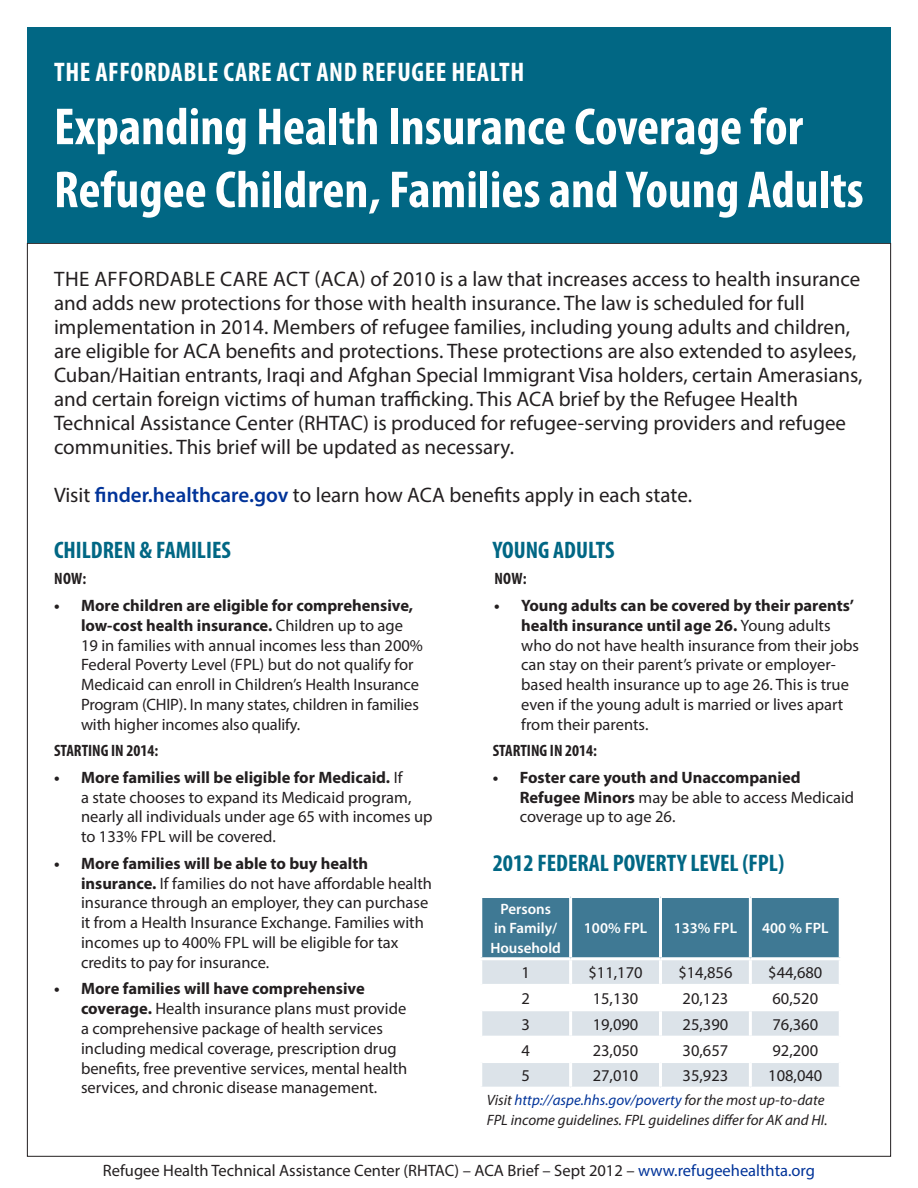
<style>
.page{position:relative;width:918px;height:1188px;background:#fff}
.page>*{position:absolute;margin:0;border:0;box-sizing:border-box;transform-origin:0 0}
.t1{font:700 condensed 52.5px/63px "Myriad Pro";color:#fff}
.t2{font:700 condensed 27px "Myriad Pro";letter-spacing:.02em;color:#fff}
.subheader{font:700 condensed 24px "Myriad Pro";color:#016784}
.t3{font:21px/24px "Myriad Pro";color:#231f20}
.subheader-2{font:16.5px/19.8px "Myriad Pro";color:#231f20}
.subheader-3{font:700 16.5px/19.8px "Myriad Pro";color:#231f20}
.subheader-4{font:700 condensed 16.5px "Myriad Pro";color:#231f20}
.t4{font:italic 15px/19.5px "Myriad Pro";color:#231f20}
.t5{font:600 15px/19.5px "Myriad Pro";color:#fff;text-align:center}
.s1{font-weight:600;color:#039}
.s2{font-weight:700}
.s3{font-weight:400}
.s4{color:#039}
</style>
<div class="page">
<div style="left:27px;top:27px;width:864px;height:216px;background:#016784"></div>
<div style="left:482px;top:898px;width:357px;height:59px;background:#3f7994"></div>
<div style="left:482px;top:960px;width:357px;height:127px;background:#dce3e9"></div>
<svg style="left:482px;top:985px;width:357px;height:77px"></svg>
<hr style="left:569px;top:1063px;width:3px;height:24px;background:#fff">
<hr style="left:659px;top:1063px;width:3px;height:24px;background:#fff">
<hr style="left:749px;top:1063px;width:3px;height:24px;background:#fff">
<hr style="left:569px;top:898px;width:3px;height:59px;background:#fff">
<hr style="left:659px;top:898px;width:3px;height:59px;background:#fff">
<hr style="left:749px;top:898px;width:3px;height:59px;background:#fff">
<hr style="left:569px;top:985px;width:3px;height:25px;background:#fff">
<hr style="left:659px;top:985px;width:3px;height:25px;background:#fff">
<hr style="left:749px;top:985px;width:3px;height:25px;background:#fff">
<hr style="left:569px;top:1037px;width:3px;height:25px;background:#fff">
<hr style="left:659px;top:1037px;width:3px;height:25px;background:#fff">
<hr style="left:749px;top:1037px;width:3px;height:25px;background:#fff">
<hr style="left:482px;top:1062px;width:89px;height:1px;background:#fff">
<hr style="left:571px;top:1062px;width:90px;height:1px;background:#fff">
<hr style="left:661px;top:1062px;width:89px;height:1px;background:#fff">
<hr style="left:750px;top:1062px;width:89px;height:1px;background:#fff">
<hr style="left:482px;top:1010px;width:89px;height:1px;background:#fff">
<hr style="left:571px;top:1010px;width:90px;height:1px;background:#fff">
<hr style="left:661px;top:1010px;width:89px;height:1px;background:#fff">
<hr style="left:750px;top:1010px;width:89px;height:1px;background:#fff">
<hr style="left:482px;top:1036px;width:89px;height:1px;background:#fff">
<hr style="left:571px;top:1036px;width:90px;height:1px;background:#fff">
<hr style="left:661px;top:1036px;width:89px;height:1px;background:#fff">
<hr style="left:750px;top:1036px;width:89px;height:1px;background:#fff">
<hr style="left:569px;top:1011px;width:3px;height:25px;background:#fff">
<hr style="left:659px;top:1011px;width:3px;height:25px;background:#fff">
<hr style="left:749px;top:1011px;width:3px;height:25px;background:#fff">
<hr style="left:569px;top:960px;width:3px;height:24px;background:#fff">
<hr style="left:659px;top:960px;width:3px;height:24px;background:#fff">
<hr style="left:749px;top:960px;width:3px;height:24px;background:#fff">
<hr style="left:482px;top:984px;width:89px;height:1px;background:#fff">
<hr style="left:571px;top:984px;width:90px;height:1px;background:#fff">
<hr style="left:661px;top:984px;width:89px;height:1px;background:#fff">
<hr style="left:750px;top:984px;width:89px;height:1px;background:#fff">
<p class="t2" style="left:54px;top:55px;width:471px">THE AFFORDABLE CARE ACT AND REFUGEE HEALTH</p>
<p class="t1" style="left:54px;top:94px;width:811px">Expanding Health Insurance Coverage for<br>Refugee Children, Families and Young Adults</p>
<p class="t3" style="left:54px;top:266px;width:810px">THE AFFORDABLE CARE ACT (ACA) of 2010 is a law that increases access to health insurance and adds new protections for those with health insurance. The law is scheduled for full implementation in 2014. Members of refugee families, including young adults and children, are eligible for ACA benefits and protections. These protections are also extended to asylees, Cuban/Haitian entrants, Iraqi and Afghan Special Immigrant Visa holders, certain Amerasians, and certain foreign victims of human trafficking. This ACA brief by the Refugee Health Technical Assistance Center (RHTAC) is produced for refugee-serving providers and refugee communities. This brief will be updated as necessary.</p>
<p class="t3" style="left:54px;top:482px;width:640px">Visit <span class="s1">finder.healthcare.gov</span> to learn how ACA benefits apply in each state.</p>
<p class="subheader" style="left:54px;top:535px;width:178px">CHILDREN &amp; FAMILIES</p>
<p class="subheader-4" style="left:54px;top:569px;width:34px">NOW:</p>
<p class="subheader-2" style="left:81px;top:595px;width:344px;text-indent:-27px"><span class="s2">• More children are eligible for comprehensive, low-cost health insurance.</span> Children up to age 19 in families with annual incomes less than 200% Federal Poverty Level (FPL) but do not qualify for Medicaid can enroll in Children’s Health Insurance Program (CHIP). In many states, children in families with higher incomes also qualify.</p>
<p class="subheader-4" style="left:54px;top:740px;width:106px">STARTING IN 2014:</p>
<p class="subheader-2" style="left:81px;top:767px;width:353px;text-indent:-27px"><span class="s2">• More families will be eligible for Medicaid.</span> If<br>a state chooses to expand its Medicaid program, nearly all individuals under age 65 with incomes up to 133% FPL will be covered.</p>
<p class="subheader-2" style="left:81px;top:853px;width:353px;text-indent:-27px"><span class="s2">• More families will be able to buy health insurance.</span> If families do not have affordable health insurance through an employer, they can purchase it from a Health Insurance Exchange. Families with incomes up to 400% FPL will be eligible for tax credits to pay for insurance.</p>
<p class="subheader-2" style="left:81px;top:979px;width:328px;text-indent:-27px"><span class="s2">• More families will have comprehensive coverage.</span> Health insurance plans must provide a comprehensive package of health services including medical coverage, prescription drug benefits, free preventive services, mental health services, and chronic disease management.</p>
<p class="subheader" style="left:493px;top:535px;width:123px">YOUNG ADULTS</p>
<p class="subheader-4" style="left:494px;top:569px;width:34px">NOW:</p>
<p class="subheader-2" style="left:521px;top:595px;width:339px;text-indent:-27px"><span class="s2">• Young adults can be covered by their parents’ health insurance until age 26.</span> Young adults who do not have health insurance from their jobs can stay on their parent’s private or employer&shy;based health insurance up to age 26. This is true even if the young adult is married or lives apart from their parents.</p>
<p class="subheader-4" style="left:493px;top:740px;width:106px">STARTING IN 2014:</p>
<p class="subheader-3" style="left:520px;top:767px;width:336px;text-indent:-27px">• Foster care youth and Unaccompanied<br>Refugee Minors <span class="s3">may be able to access Medicaid coverage up to age 26.</span></p>
<p class="subheader" style="left:493px;top:848px;width:293px">2012 FEDERAL POVERTY LEVEL (FPL)</p>
<p class="t5" style="left:490px;top:899px;width:72px">Persons<br>in Family/<br>Household</p>
<p class="t5" style="left:584px;top:918px;width:65px">100% FPL</p>
<p class="t5" style="left:674px;top:918px;width:65px">133% FPL</p>
<p class="t5" style="left:762px;top:918px;width:68px">400 % FPL</p>
<p class="subheader-2" style="left:521px;top:962px;width:10px">1</p>
<p class="subheader-2" style="left:588px;top:962px;width:56px">$11,170</p>
<p class="subheader-2" style="left:678px;top:962px;width:56px">$14,856</p>
<p class="subheader-2" style="left:768px;top:962px;width:56px">$44,680</p>
<p class="subheader-2" style="left:521px;top:988px;width:10px">2</p>
<p class="subheader-2" style="left:593px;top:988px;width:47px">15,130</p>
<p class="subheader-2" style="left:683px;top:988px;width:47px">20,123</p>
<p class="subheader-2" style="left:772px;top:988px;width:47px">60,520</p>
<p class="subheader-2" style="left:521px;top:1014px;width:10px">3</p>
<p class="subheader-2" style="left:593px;top:1014px;width:47px">19,090</p>
<p class="subheader-2" style="left:683px;top:1014px;width:47px">25,390</p>
<p class="subheader-2" style="left:772px;top:1014px;width:47px">76,360</p>
<p class="subheader-2" style="left:521px;top:1040px;width:10px">4</p>
<p class="subheader-2" style="left:593px;top:1040px;width:47px">23,050</p>
<p class="subheader-2" style="left:683px;top:1040px;width:47px">30,657</p>
<p class="subheader-2" style="left:772px;top:1040px;width:47px">92,200</p>
<p class="subheader-2" style="left:521px;top:1066px;width:10px">5</p>
<p class="subheader-2" style="left:593px;top:1066px;width:47px">27,010</p>
<p class="subheader-2" style="left:683px;top:1066px;width:47px">35,923</p>
<p class="subheader-2" style="left:768px;top:1066px;width:56px">108,040</p>
<p class="t4" style="left:487px;top:1090px;width:342px">Visit <span class="s4">http://aspe.hhs.gov/poverty</span> for the most up-to-date<br>FPL income guidelines. FPL guidelines differ for AK and HI.</p>
<p class="subheader-2" style="left:103px;top:1161px;width:714px">Refugee Health Technical Assistance Center (RHTAC) – ACA Brief – Sept 2012 – <span class="s4">www.refugeehealthta.org</span></p>
</div>
